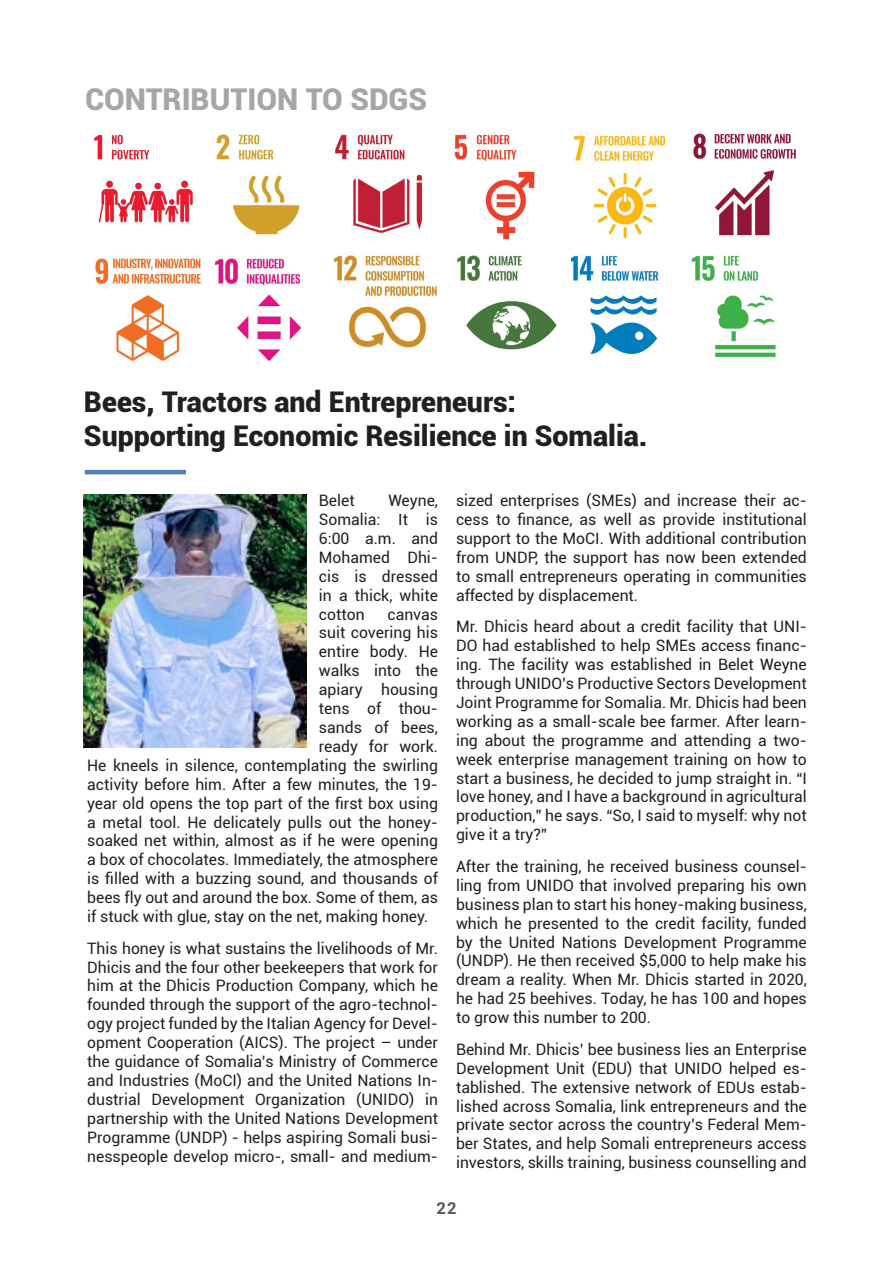
<style>
.page{position:relative;width:893px;height:1263px;background:#fff}
.page>*{position:absolute;margin:0;border:0;box-sizing:border-box;transform-origin:0 0}
.t1{font:900 30px "Roboto";color:#a6a6a6}
.t2{font:900 28.5px "Roboto";color:#231f20}
.t3{font:700 16.5px "Roboto";color:#57585a}
.Body{font:15.75px/18.9px "Roboto";color:#231f20;text-align:justify}
</style>
<div class="page">
<img style="left:571px;top:255px;width:88px;height:100px">
<img style="left:691px;top:255px;width:85px;height:103px">
<img style="left:335px;top:134px;width:200px;height:106px">
<img style="left:693px;top:133px;width:103px;height:103px">
<img style="left:95px;top:258px;width:106px;height:103px">
<img style="left:214px;top:258px;width:88px;height:103px">
<img style="left:333px;top:255px;width:224px;height:95px">
<img style="left:94px;top:134px;width:206px;height:101px">
<img style="left:573px;top:135px;width:93px;height:104px">
<img style="left:84px;top:494px;width:222px;height:253px">
<hr style="left:85px;top:470px;width:101px;height:4px;background:#4f81bd">
<p class="t1" style="left:85px;top:78px;width:344px">CONTRIBUTION TO SDGS</p>
<p class="t2" style="left:84px;top:381px;width:434px">Bees, Tractors and Entrepreneurs:</p>
<p class="t2" style="left:84px;top:415px;width:565px">Supporting Economic Resilience in Somalia.</p>
<p class="Body" style="left:319px;top:490px;width:37px">Belet</p>
<p class="Body" style="left:319px;top:490px;width:121px;text-indent:69px">Weyne, Somalia: It is 6:00 a.m. and Mohamed Dhi&shy;cis is dressed in a thick, white cotton</p>
<p class="Body" style="left:387px;top:604px;width:52px">canvas</p>
<p class="Body" style="left:319px;top:623px;width:121px">suit covering his</p>
<p class="Body" style="left:319px;top:642px;width:121px">entire body. He</p>
<p class="Body" style="left:319px;top:661px;width:121px">walks into the</p>
<p class="Body" style="left:319px;top:679px;width:121px">apiary housing</p>
<p class="Body" style="left:319px;top:698px;width:121px">tens of thou-</p>
<p class="Body" style="left:319px;top:717px;width:121px">sands of bees,</p>
<p class="Body" style="left:319px;top:736px;width:121px">ready for work.</p>
<p class="Body" style="left:87px;top:755px;width:352px">He kneels in silence, contemplating the swirling</p>
<p class="Body" style="left:87px;top:774px;width:352px">activity before him. After a few minutes, the 19-</p>
<p class="Body" style="left:87px;top:793px;width:352px">year old opens the top part of the first box using</p>
<p class="Body" style="left:87px;top:812px;width:352px">a metal tool. He delicately pulls out the honey-</p>
<p class="Body" style="left:87px;top:831px;width:352px">soaked net within, almost as if he were opening</p>
<p class="Body" style="left:87px;top:850px;width:352px">a box of chocolates. Immediately, the atmosphere</p>
<p class="Body" style="left:87px;top:868px;width:352px">is filled with a buzzing sound, and thousands of</p>
<p class="Body" style="left:87px;top:887px;width:352px">bees fly out and around the box. Some of them, as</p>
<p class="Body" style="left:87px;top:906px;width:343px">if stuck with glue, stay on the net, making honey.</p>
<p class="Body" style="left:87px;top:938px;width:352px">This honey is what sustains the livelihoods of Mr.<br>Dhicis and the four other beekeepers that work for him at the Dhicis Production Company, which he founded through the support of the agro-technol&shy;ogy project funded by the Italian Agency for Devel&shy;opment Cooperation (AICS). The project – under the guidance of Somalia’s Ministry of Commerce and Industries (MoCI) and the United Nations In&shy;dustrial Development Organization (UNIDO) in partnership with the United Nations Development Programme (UNDP) - helps aspiring Somali busi&shy;nesspeople develop micro-, small- and medium-</p>
<p class="Body" style="left:456px;top:490px;width:352px">sized enterprises (SMEs) and increase their ac&shy;cess to finance, as well as provide institutional support to the MoCI. With additional contribution from UNDP, the support has now been extended to small entrepreneurs operating in communities affected by displacement.</p>
<p class="Body" style="left:456px;top:617px;width:352px">Mr. Dhicis heard about a credit facility that UNI-DO had established to help SMEs access financ&shy;ing. The facility was established in Belet Weyne through UNIDO’s Productive Sectors Development Joint Programme for Somalia. Mr. Dhicis had been working as a small-scale bee farmer. After learn&shy;ing about the programme and attending a two&shy;week enterprise management training on how to start a business, he decided to jump straight in. “I love honey, and I have a background in agricultural production,” he says. “So, I said to myself: why not give it a try?”</p>
<p class="Body" style="left:456px;top:856px;width:352px">After the training, he received business counsel&shy;ling from UNIDO that involved preparing his own business plan to start his honey-making business, which he presented to the credit facility, funded by the United Nations Development Programme (UNDP). He then received $5,000 to help make his dream a reality. When Mr. Dhicis started in 2020, he had 25 beehives. Today, he has 100 and hopes to grow this number to 200.</p>
<p class="Body" style="left:456px;top:1039px;width:352px">Behind Mr. Dhicis’ bee business lies an Enterprise Development Unit (EDU) that UNIDO helped es&shy;tablished. The extensive network of EDUs estab&shy;lished across Somalia, link entrepreneurs and the private sector across the country’s Federal Mem&shy;ber States, and help Somali entrepreneurs access investors, skills training, business counselling and</p>
<p class="t3" style="left:436px;top:1196px;width:22px">22</p>
</div>
